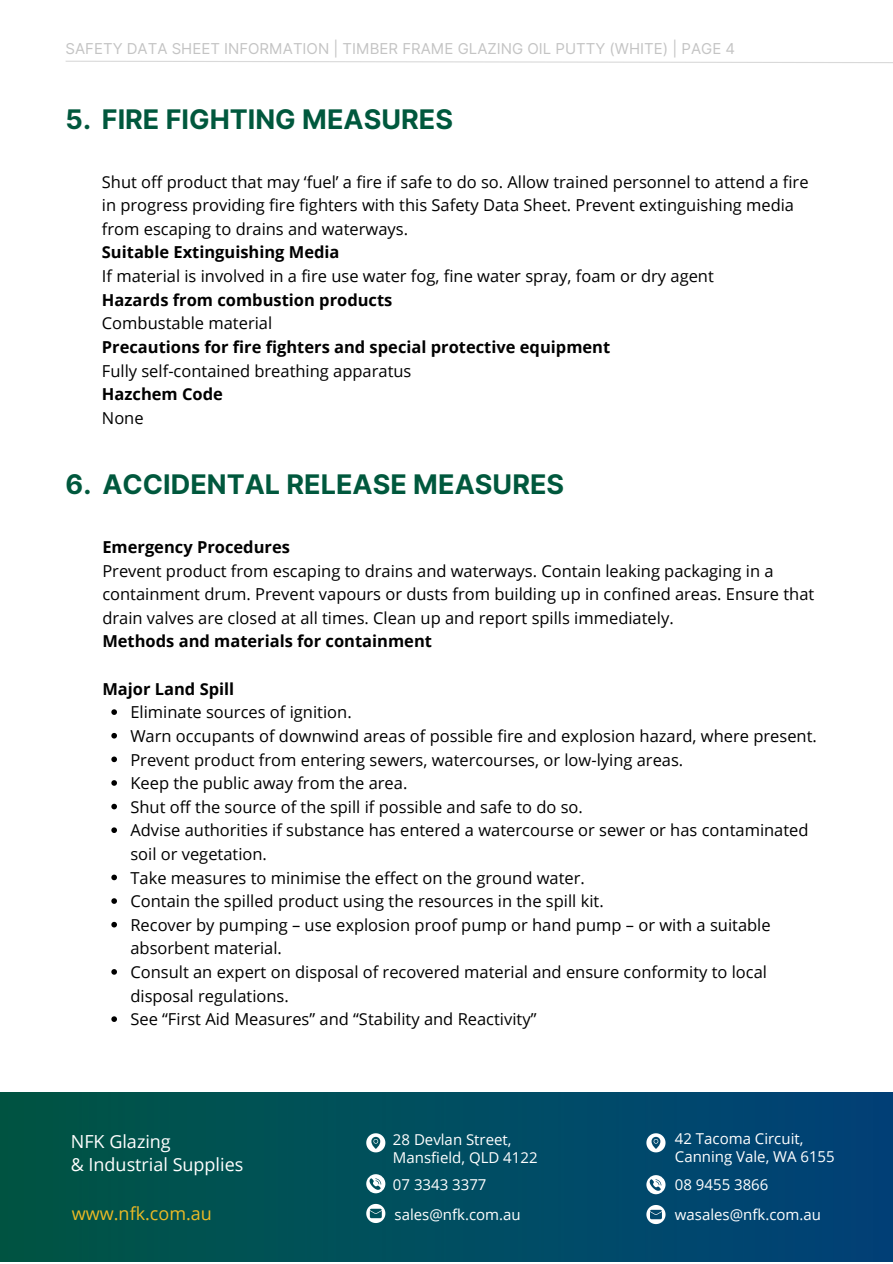
<style>
.page{position:relative;width:893px;height:1264px;background:#fff}
.page>*{position:absolute;margin:0;border:0;box-sizing:border-box;transform-origin:0 0}
.t1{font:700 27px "Inter";color:#00583d}
.t2{font:18px "Open Sans";color:#fff}
.t3{font:18px "Open Sans";color:#ecba25}
.t4{font:16.5px/23.5px "Open Sans";color:#000}
.t5{font:700 16.5px "Open Sans";color:#000}
.t6{font:15px "Open Sans";color:#fff}
.t7{font:15px "Inter";color:#c4c4c4}
</style>
<div class="page">
<img style="left:0;top:1092px;width:892px;height:169px">
<svg style="left:366px;top:1174px;width:19px;height:19px"></svg>
<svg style="left:366px;top:1133px;width:19px;height:19px"></svg>
<svg style="left:366px;top:1203px;width:19px;height:19px"></svg>
<svg style="left:646px;top:1175px;width:19px;height:19px"></svg>
<svg style="left:646px;top:1133px;width:19px;height:19px"></svg>
<svg style="left:646px;top:1204px;width:19px;height:19px"></svg>
<svg style="left:65px;top:60px;width:827px;height:3px"></svg>
<svg style="left:111px;top:709px;width:6px;height:6px"></svg>
<svg style="left:111px;top:733px;width:6px;height:5px"></svg>
<svg style="left:111px;top:756px;width:6px;height:6px"></svg>
<svg style="left:111px;top:780px;width:6px;height:5px"></svg>
<svg style="left:111px;top:803px;width:6px;height:6px"></svg>
<svg style="left:111px;top:827px;width:6px;height:6px"></svg>
<svg style="left:111px;top:874px;width:6px;height:6px"></svg>
<svg style="left:111px;top:898px;width:6px;height:5px"></svg>
<svg style="left:111px;top:921px;width:6px;height:6px"></svg>
<svg style="left:111px;top:969px;width:6px;height:5px"></svg>
<svg style="left:111px;top:1016px;width:6px;height:5px"></svg>
<p class="t7" style="left:66px;top:40px;width:671px">SAFETY DATA SHEET INFORMATION | TIMBER FRAME GLAZING OIL PUTTY (WHITE) | PAGE 4</p>
<p class="t1" style="left:66px;top:103px;width:389px">5. FIRE FIGHTING MEASURES</p>
<p class="t4" style="left:102px;top:169px;width:708px">Shut off product that may ‘fuel’ a fire if safe to do so. Allow trained personnel to attend a fire in progress providing fire fighters with this Safety Data Sheet. Prevent extinguishing media from escaping to drains and waterways.</p>
<p class="t5" style="left:102px;top:241px;width:239px">Suitable Extinguishing Media</p>
<p class="t4" style="left:102px;top:264px;width:613px">If material is involved in a fire use water fog, fine water spray, foam or dry agent</p>
<p class="t5" style="left:102px;top:288px;width:292px">Hazards from combustion products</p>
<p class="t4" style="left:102px;top:311px;width:172px">Combustable material</p>
<p class="t5" style="left:102px;top:335px;width:510px">Precautions for fire fighters and special protective equipment</p>
<p class="t4" style="left:102px;top:358px;width:311px">Fully self-contained breathing apparatus</p>
<p class="t5" style="left:102px;top:382px;width:122px">Hazchem Code</p>
<p class="t4" style="left:102px;top:405px;width:43px">None</p>
<p class="t1" style="left:66px;top:468px;width:500px">6. ACCIDENTAL RELEASE MEASURES</p>
<p class="t5" style="left:102px;top:535px;width:189px">Emergency Procedures</p>
<p class="t4" style="left:102px;top:558px;width:713px">Prevent product from escaping to drains and waterways. Contain leaking packaging in a containment drum. Prevent vapours or dusts from building up in confined areas. Ensure that drain valves are closed at all times. Clean up and report spills immediately.</p>
<p class="t5" style="left:102px;top:630px;width:331px">Methods and materials for containment</p>
<p class="t5" style="left:102px;top:677px;width:133px">Major Land Spill</p>
<p class="t4" style="left:130px;top:700px;width:223px">Eliminate sources of ignition.</p>
<p class="t4" style="left:130px;top:723px;width:688px">Warn occupants of downwind areas of possible fire and explosion hazard, where present.</p>
<p class="t4" style="left:130px;top:747px;width:554px">Prevent product from entering sewers, watercourses, or low-lying areas.</p>
<p class="t4" style="left:130px;top:771px;width:278px">Keep the public away from the area.</p>
<p class="t4" style="left:130px;top:794px;width:454px">Shut off the source of the spill if possible and safe to do so.</p>
<p class="t4" style="left:130px;top:818px;width:679px">Advise authorities if substance has entered a watercourse or sewer or has contaminated soil or vegetation.</p>
<p class="t4" style="left:130px;top:865px;width:456px">Take measures to minimise the effect on the ground water.</p>
<p class="t4" style="left:130px;top:889px;width:475px">Contain the spilled product using the resources in the spill kit.</p>
<p class="t4" style="left:130px;top:912px;width:641px">Recover by pumping – use explosion proof pump or hand pump – or with a suitable absorbent material.</p>
<p class="t4" style="left:130px;top:959px;width:638px">Consult an expert on disposal of recovered material and ensure conformity to local disposal regulations.</p>
<p class="t4" style="left:130px;top:1007px;width:407px">See “First Aid Measures” and “Stability and Reactivity”</p>
<p class="t2" style="left:71px;top:1129px;width:101px">NFK Glazing</p>
<p class="t2" style="left:71px;top:1151px;width:174px">&amp; Industrial Supplies</p>
<p class="t6" style="left:393px;top:1129px;width:120px">28 Devlan Street,</p>
<p class="t6" style="left:393px;top:1147px;width:146px">Mansfield, QLD 4122</p>
<p class="t6" style="left:393px;top:1173px;width:95px">07 3343 3377</p>
<p class="t6" style="left:675px;top:1128px;width:130px">42 Tacoma Circuit,</p>
<p class="t6" style="left:675px;top:1146px;width:161px">Canning Vale, WA 6155</p>
<p class="t6" style="left:675px;top:1173px;width:95px">08 9455 3866</p>
<p class="t3" style="left:72px;top:1200px;width:141px">www.nfk.com.au</p>
<p class="t6" style="left:675px;top:1203px;width:148px">wasales@nfk.com.au</p>
<p class="t6" style="left:394px;top:1203px;width:128px">sales@nfk.com.au</p>
</div>
